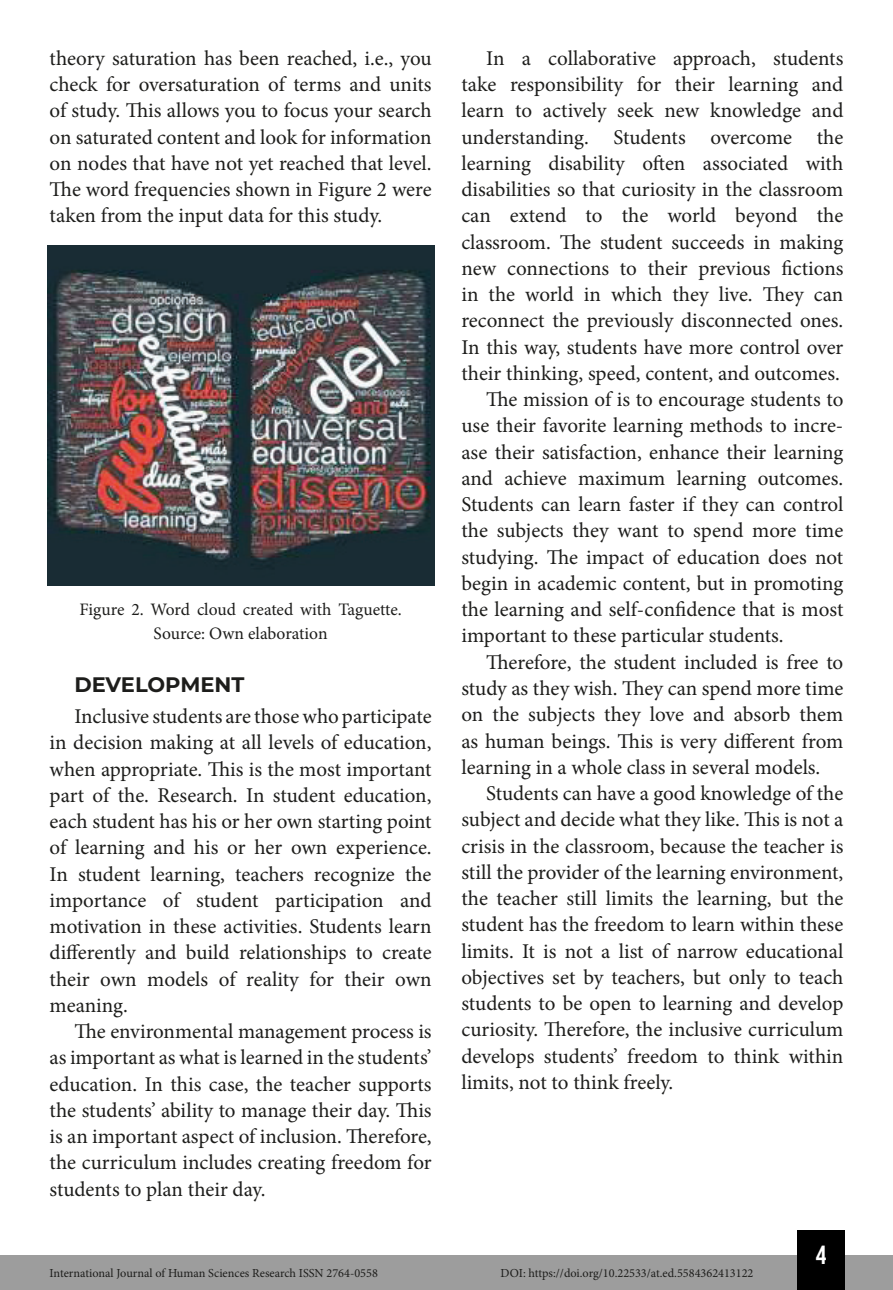
<style>
.page{position:relative;width:893px;height:1290px;background:#fff}
.page>*{position:absolute;margin:0;border:0;box-sizing:border-box;transform-origin:0 0}
.t1{font:26.25px "Bebas Kai";color:#fff}
.TXT{font:21px/26.2px "Minion Pro";color:#1d1d1b;text-align:justify}
.TITULO{font:700 21px "Montserrat";color:#1d1d1b}
.INFO{font:17.5px/24.5px "Minion Pro";color:#1d1d1b;text-align:center}
.t2{font:12.25px "Minion Pro";color:#1d1d1b}
</style>
<div class="page">
<div style="left:0;top:1255px;width:893px;height:35px;background:#9d9d9d"></div>
<div style="left:797px;top:1230px;width:48px;height:60px;background:#000"></div>
<img style="left:47px;top:246px;width:387px;height:339px">
<p class="TXT" style="left:50px;top:45px;width:384px">theory saturation has been reached, i.e., you check for oversaturation of terms and units of study. This allows you to focus your search on saturated content and look for information on nodes that have not yet reached that level.<br>The word frequencies shown in Figure 2 were taken from the input data for this study.</p>
<p class="INFO" style="left:79px;top:597px;width:324px">Figure 2. Word cloud created with Taguette.<br>Source: Own elaboration</p>
<p class="TITULO" style="left:74px;top:669px;width:172px">DEVELOPMENT</p>
<p class="TXT" style="left:50px;top:703px;width:383px;text-indent:25px">Inclusive students are those who participate in decision making at all levels of education, when appropriate. This is the most important part of the. Research. In student education, each student has his or her own starting point of learning and his or her own experience.<br>In student learning, teachers recognize the importance of student participation and motivation in these activities. Students learn differently and build relationships to create their own models of reality for their own meaning.</p>
<p class="TXT" style="left:50px;top:1018px;width:384px;text-indent:25px">The environmental management process is as important as what is learned in the students’ education. In this case, the teacher supports the students’ ability to manage their day. This is an important aspect of inclusion. Therefore, the curriculum includes creating freedom for students to plan their day.</p>
<p class="TXT" style="left:461px;top:45px;width:384px;text-indent:25px">In a collaborative approach, students take responsibility for their learning and learn to actively seek new knowledge and understanding. Students overcome the learning disability often associated with disabilities so that curiosity in the classroom can extend to the world beyond the classroom. The student succeeds in making new connections to their previous fictions in the world in which they live. They can reconnect the previously disconnected ones.<br>In this way, students have more control over their thinking, speed, content, and outcomes.</p>
<p class="TXT" style="left:461px;top:386px;width:384px;text-indent:25px">The mission of is to encourage students to use their favorite learning methods to incre&shy;ase their satisfaction, enhance their learning and achieve maximum learning outcomes.<br>Students can learn faster if they can control the subjects they want to spend more time studying. The impact of education does not begin in academic content, but in promoting the learning and self-confidence that is most important to these particular students.</p>
<p class="TXT" style="left:461px;top:649px;width:384px;text-indent:25px">Therefore, the student included is free to study as they wish. They can spend more time on the subjects they love and absorb them as human beings. This is very different from learning in a whole class in several models.</p>
<p class="TXT" style="left:461px;top:780px;width:384px;text-indent:25px">Students can have a good knowledge of the subject and decide what they like. This is not a crisis in the classroom, because the teacher is still the provider of the learning environment, the teacher still limits the learning, but the student has the freedom to learn within these limits. It is not a list of narrow educational objectives set by teachers, but only to teach students to be open to learning and develop curiosity. Therefore, the inclusive curriculum develops students’ freedom to think within limits, not to think freely.</p>
<p class="t1" style="left:816px;top:1241px;width:12px">4</p>
<p class="t2" style="left:50px;top:1265px;width:330px">International Journal of Human Sciences Research ISSN 2764-0558</p>
<p class="t2" style="left:501px;top:1265px;width:254px">DOI: https://doi.org/10.22533/at.ed.5584362413122</p>
</div>
